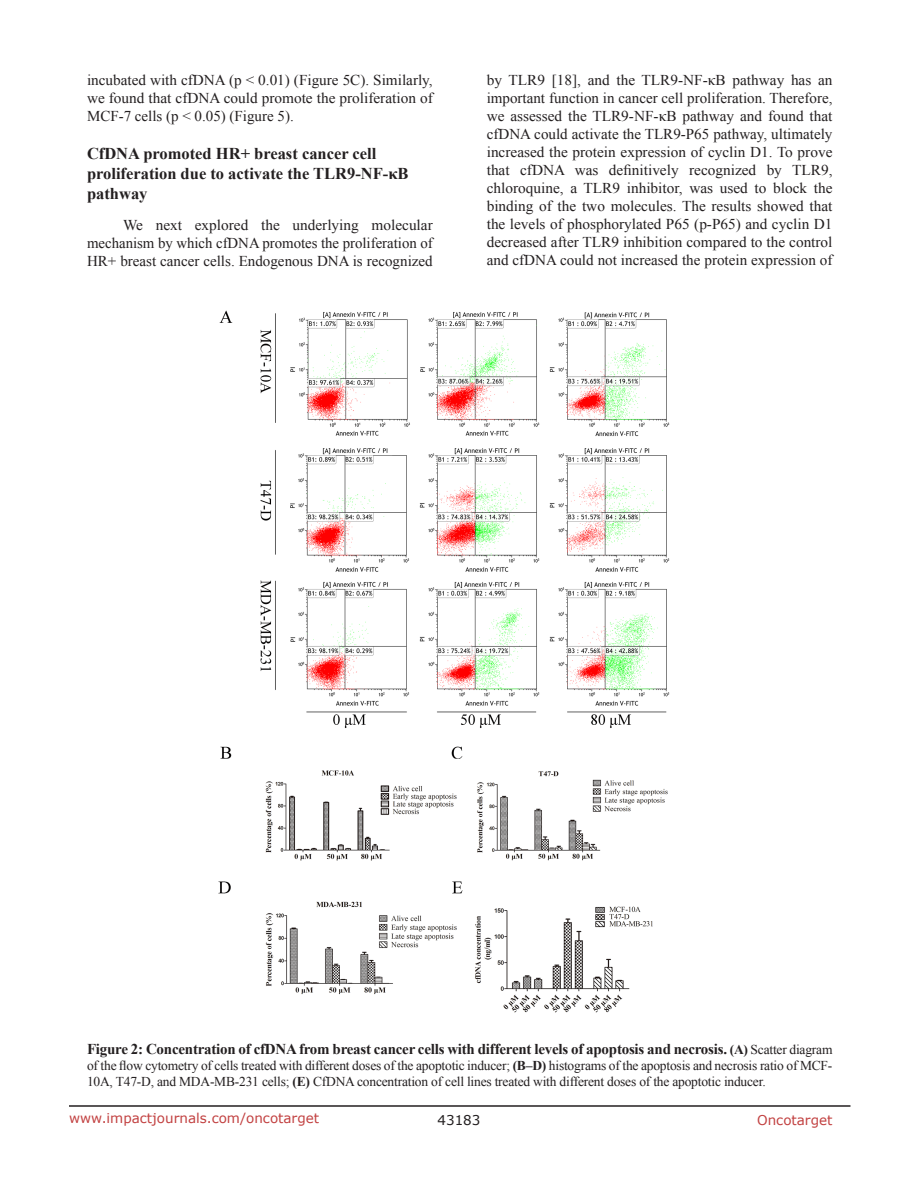
<style>
.page{position:relative;width:918px;height:1188px;background:#fff}
.page>*{position:absolute;margin:0;border:0;box-sizing:border-box;transform-origin:0 0}
.SubHeading{font:700 16.5px/19.8px "Times New Roman";color:#231f20}
.BodyText{font:15px/18px "Times New Roman";color:#231f20;text-align:justify}
.figuretext{font:700 15px "Times New Roman";letter-spacing:-.015em;color:#231f20}
.figuretext-2{font:13.5px/16.2px "Times New Roman";letter-spacing:-.015em;color:#231f20}
.t1{font:13.5px "Verdana";color:#c24141}
.t2{font:13.5px "Verdana";color:#231f20}
.s1{font-size:13.5px}
.s2{font-weight:400;font-size:13.5px}
.s3{font-weight:700}
</style>
<div class="page">
<hr style="left:69px;top:1105px;width:781px;height:2px;background:#231f20">
<img style="left:218px;top:310px;width:452px;height:703px">
<p class="BodyText" style="left:87px;top:71px;width:347px">incubated with cfDNA (p &lt; 0.01) (Figure 5C). Similarly, we found that cfDNA could promote the proliferation of MCF-7 cells (p &lt; 0.05) (Figure 5).</p>
<p class="SubHeading" style="left:87px;top:143px;width:323px">CfDNA promoted HR+ breast cancer cell proliferation due to activate the TLR9-NF-κB pathway</p>
<p class="BodyText" style="left:87px;top:216px;width:347px;text-indent:36px">We next explored the underlying molecular mechanism by which cfDNA promotes the proliferation of HR+ breast cancer cells. Endogenous DNA is recognized</p>
<p class="BodyText" style="left:487px;top:71px;width:347px">by TLR9 [18], and the TLR9-NF-κB pathway has an important function in cancer cell proliferation. Therefore, we assessed the TLR9-NF-κB pathway and found that cfDNA could activate the TLR9-P65 pathway, ultimately increased the protein expression of cyclin D1. To prove that cfDNA was definitively recognized by TLR9, chloroquine, a TLR9 inhibitor, was used to block the binding of the two molecules. The results showed that the levels of phosphorylated P65 (p-P65) and cyclin D1 decreased after TLR9 inhibition compared to the control and cfDNA could not increased the protein expression of</p>
<p class="figuretext" style="left:87px;top:1038px;width:747px">Figure 2: Concentration of cfDNA from breast cancer cells with different levels of apoptosis and necrosis. <span class="s1">(A)</span> <span class="s2">Scatter diagram</span></p>
<p class="figuretext-2" style="left:87px;top:1057px;width:747px">of the flow cytometry of cells treated with different doses of the apoptotic inducer; <span class="s3">(B–D)</span> histograms of the apoptosis and necrosis ratio of MCF-<br>10A, T47-D, and MDA-MB-231 cells; <span class="s3">(E)</span> CfDNA concentration of cell lines treated with different doses of the apoptotic inducer.</p>
<p class="t1" style="left:69px;top:1109px;width:252px">www.impactjournals.com/oncotarget</p>
<p class="t2" style="left:438px;top:1111px;width:44px">43183</p>
<p class="t1" style="left:757px;top:1111px;width:77px">Oncotarget</p>
</div>
